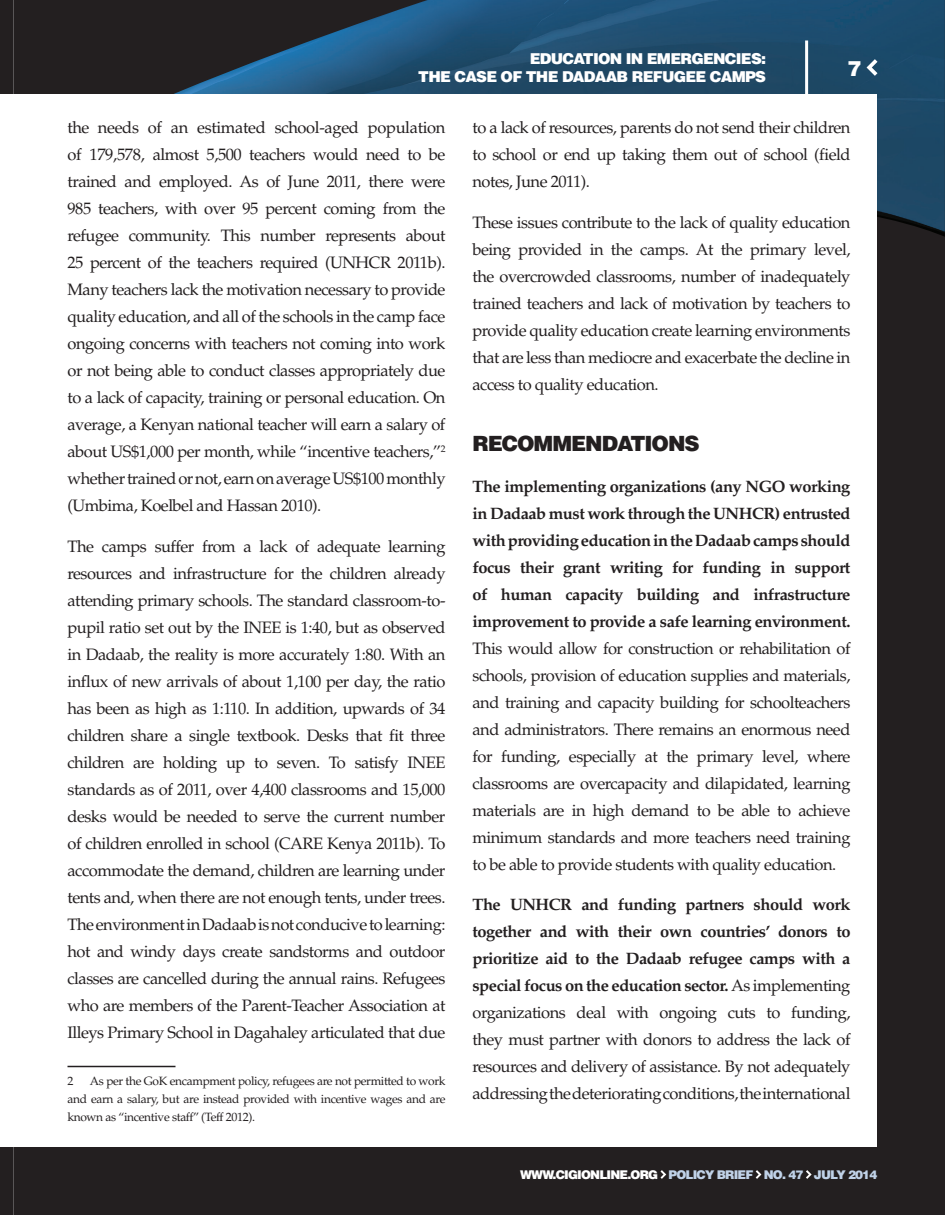
<style>
.page{position:relative;width:945px;height:1215px;background:#fff}
.page>*{position:absolute;margin:0;border:0;box-sizing:border-box;transform-origin:0 0}
.t1{font:900 21px "Helvetica LT Std";letter-spacing:-.05em;color:#231f20}
.t2{font:900 21px "Helvetica LT Std";color:#fff}
.t3{font:16.5px/27px "Palatino LT Std";letter-spacing:-.03em;color:#231f20;text-align:justify}
.t4{font:700 16.5px/27px "Palatino LT Std";letter-spacing:-.03em;color:#231f20;text-align:justify}
.t5{font:900 15px "Helvetica LT Std";letter-spacing:-.05em;color:#fff}
.t6{font:12px/18px "Palatino LT Std";letter-spacing:-.03em;color:#231f20;text-align:justify}
.t7{font:900 12px "Helvetica LT Std";letter-spacing:-.07em;color:#c0d2e8}
.s1{font-weight:700}
.s2{color:#fff}
</style>
<div class="page">
<div style="left:14px;top:495px;width:931px;height:720px;background:#231f20"></div>
<img style="left:14px;top:0;width:931px;height:495px">
<svg style="left:0;top:1148px;width:14px;height:67px"></svg>
<img style="left:0;top:0;width:14px;height:94px">
<svg style="left:867px;top:59px;width:11px;height:17px"></svg>
<svg style="left:661px;top:1170px;width:5px;height:9px"></svg>
<svg style="left:756px;top:1170px;width:5px;height:9px"></svg>
<svg style="left:806px;top:1170px;width:6px;height:9px"></svg>
<hr style="left:805px;top:40px;width:3px;height:54px;background:#fff">
<div style="left:14px;top:94px;width:864px;height:1054px;background:#fff"></div>
<hr style="left:68px;top:1066px;width:108px;height:1px;background:#231f20">
<p class="t5" style="left:530px;top:49px;width:22px">EDUCATION</p>
<p class="t5" style="left:626px;top:49px;width:43px">IN EMERGENCIES</p>
<p class="t5" style="left:761px;top:49px;width:6px">:</p>
<p class="t5" style="left:418px;top:67px;width:59px">THE CASE</p>
<p class="t5" style="left:501px;top:67px;width:37px">OF THE</p>
<p class="t5" style="left:562px;top:67px;width:23px">DADAAB</p>
<p class="t5" style="left:632px;top:67px;width:23px">REFUGEE</p>
<p class="t5" style="left:710px;top:67px;width:24px">CAMPS</p>
<p class="t2" style="left:848px;top:55px;width:16px">7</p>
<p class="t3" style="left:68px;top:115px;width:380px">the needs of an estimated school-aged population of 179,578, almost 5,500 teachers would need to be trained and employed. As of June 2011, there were 985 teachers, with over 95 percent coming from the refugee community. This number represents about 25 percent of the teachers required (UNHCR 2011b).<br>Many teachers lack the motivation necessary to provide quality education, and all of the schools in the camp face ongoing concerns with teachers not coming into work or not being able to conduct classes appropriately due to a lack of capacity, training or personal education. On average, a Kenyan national teacher will earn a salary of about US$1,000 per month, while “incentive teachers,”<sup>2 </sup>whether trained or not, earn on average US$100 monthly (Umbima, Koelbel and Hassan 2010).</p>
<p class="t3" style="left:68px;top:533px;width:380px">The camps suffer from a lack of adequate learning resources and infrastructure for the children already attending primary schools. The standard classroom-to&shy;pupil ratio set out by the INEE is 1:40, but as observed in Dadaab, the reality is more accurately 1:80. With an influx of new arrivals of about 1,100 per day, the ratio has been as high as 1:110. In addition, upwards of 34 children share a single textbook. Desks that fit three children are holding up to seven. To satisfy INEE standards as of 2011, over 4,400 classrooms and 15,000 desks would be needed to serve the current number of children enrolled in school (CARE Kenya 2011b). To accommodate the demand, children are learning under tents and, when there are not enough tents, under trees.<br>The environment in Dadaab is not conducive to learning: hot and windy days create sandstorms and outdoor classes are cancelled during the annual rains. Refugees who are members of the Parent-Teacher Association at Illeys Primary School in Dagahaley articulated that due</p>
<p class="t6" style="left:68px;top:1072px;width:7px">2</p>
<p class="t6" style="left:68px;top:1072px;width:380px;text-indent:22px">As per the GoK encampment policy, refugees are not permitted to work and earn a salary, but are instead provided with incentive wages and are known as “incentive staff” (Teff 2012).</p>
<p class="t3" style="left:472px;top:115px;width:380px">to a lack of resources, parents do not send their children to school or end up taking them out of school (field notes, June 2011).</p>
<p class="t3" style="left:472px;top:209px;width:380px">These issues contribute to the lack of quality education being provided in the camps. At the primary level, the overcrowded classrooms, number of inadequately trained teachers and lack of motivation by teachers to provide quality education create learning environments that are less than mediocre and exacerbate the decline in access to quality education.</p>
<p class="t1" style="left:472px;top:430px;width:229px">RECOMMENDATIONS</p>
<p class="t4" style="left:472px;top:473px;width:380px">The implementing organizations (any NGO working in Dadaab must work through the UNHCR) entrusted with providing education in the Dadaab camps should focus their grant writing for funding in support of human capacity building and infrastructure improvement to provide a safe learning environment.</p>
<p class="t3" style="left:472px;top:635px;width:380px">This would allow for construction or rehabilitation of schools, provision of education supplies and materials, and training and capacity building for schoolteachers and administrators. There remains an enormous need for funding, especially at the primary level, where classrooms are overcapacity and dilapidated, learning materials are in high demand to be able to achieve minimum standards and more teachers need training to be able to provide students with quality education.</p>
<p class="t3" style="left:472px;top:892px;width:380px"><span class="s1">The UNHCR and funding partners should work together and with their own countries’ donors to prioritize aid to the Dadaab refugee camps with a special focus on the education sector.</span> As implementing organizations deal with ongoing cuts to funding, they must partner with donors to address the lack of resources and delivery of assistance. By not adequately addressing the deteriorating conditions, the international</p>
<p class="t7" style="left:520px;top:1167px;width:310px"><span class="s2">WWW.CIGIONLINE.ORG</span> POLICY BRIEF NO. 47 JULY</p>
<p class="t7" style="left:848px;top:1167px;width:31px">2014</p>
</div>
